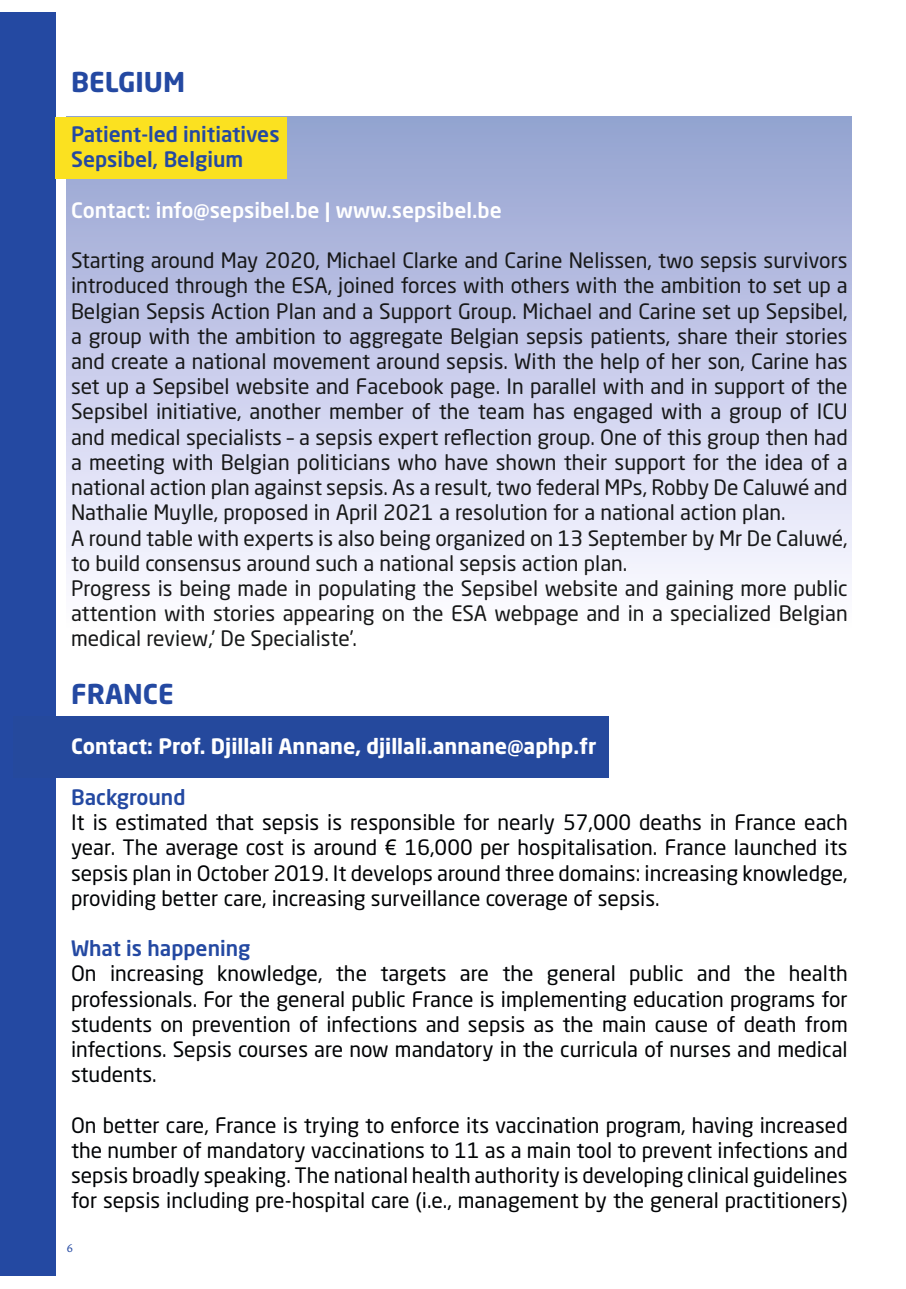
<style>
.page{position:relative;width:906px;height:1289px;background:#fff}
.page>*{position:absolute;margin:0;border:0;box-sizing:border-box;transform-origin:0 0}
.t1{font:700 27px "Neo Sans W1 G";color:#2449a2}
.t2{font:21px/25.2px "Neo Sans W1 G";color:#171818;text-align:justify}
.t3{font:21px/25.2px "Neo Sans W1 G";color:#010305;text-align:justify}
.t4{font:500 21px "Neo Sans W1 G";color:#2449a2}
.t5{font:700 21px "Neo Sans W1 G";color:#fff}
.t6{font:500 21px "Neo Sans W1 G";color:#fff}
.t7{font:13.5px "Alegreya";color:#2449a2}
</style>
<div class="page">
<div style="left:0;top:13px;width:55px;height:1263px;background:#2449a2"></div>
<div style="left:67px;top:117px;width:785px;height:510px;background:linear-gradient(to bottom,#93a0d1,#fffdff)"></div>
<div style="left:55px;top:117px;width:232px;height:62px;background:#fbe120"></div>
<div style="left:13px;top:715px;width:595px;height:62px;background:#25499d"></div>
<p class="t1" style="left:71px;top:64px;width:116px">BELGIUM</p>
<p class="t4" style="left:71px;top:121px;width:210px">Patient-led initiatives</p>
<p class="t4" style="left:71px;top:146px;width:174px">Sepsibel, Belgium</p>
<p class="t6" style="left:71px;top:197px;width:432px">Contact: info@sepsibel.be | www.sepsibel.be</p>
<p class="t2" style="left:71px;top:247px;width:778px">Starting around May 2020, Michael Clarke and Carine Nelissen, two sepsis survivors introduced through the ESA, joined forces with others with the ambition to set up a Belgian Sepsis Action Plan and a Support Group. Michael and Carine set up Sepsibel, a group with the ambition to aggregate Belgian sepsis patients, share their stories and create a national movement around sepsis. With the help of her son, Carine has set up a Sepsibel website and Facebook page. In parallel with and in support of the Sepsibel initiative, another member of the team has engaged with a group of ICU and medical specialists – a sepsis expert reflection group. One of this group then had a meeting with Belgian politicians who have shown their support for the idea of a national action plan against sepsis. As a result, two federal MPs, Robby De Caluwé and Nathalie Muylle, proposed in April 2021 a resolution for a national action plan.</p>
<p class="t2" style="left:71px;top:525px;width:778px">A round table with experts is also being organized on 13 September by Mr De Caluwé, to build consensus around such a national sepsis action plan.</p>
<p class="t2" style="left:71px;top:575px;width:778px">Progress is being made in populating the Sepsibel website and gaining more public attention with stories appearing on the ESA webpage and in a specialized Belgian medical review,’ De Specialiste’.</p>
<p class="t1" style="left:71px;top:676px;width:104px">FRANCE</p>
<p class="t5" style="left:71px;top:733px;width:527px">Contact: Prof. Djillali Annane, djillali.annane@aphp.fr</p>
<p class="t4" style="left:71px;top:783px;width:116px">Background</p>
<p class="t3" style="left:71px;top:809px;width:778px">It is estimated that sepsis is responsible for nearly 57,000 deaths in France each year. The average cost is around € 16,000 per hospitalisation. France launched its sepsis plan in October 2019. It develops around three domains: increasing knowledge, providing better care, increasing surveillance coverage of sepsis.</p>
<p class="t4" style="left:71px;top:935px;width:181px">What is happening</p>
<p class="t3" style="left:71px;top:960px;width:778px">On increasing knowledge, the targets are the general public and the health professionals. For the general public France is implementing education programs for students on prevention of infections and sepsis as the main cause of death from infections. Sepsis courses are now mandatory in the curricula of nurses and medical students.</p>
<p class="t3" style="left:71px;top:1111px;width:778px">On better care, France is trying to enforce its vaccination program, having increased the number of mandatory vaccinations to 11 as a main tool to prevent infections and sepsis broadly speaking. The national health authority is developing clinical guidelines for sepsis including pre-hospital care (i.e., management by the general practitioners)</p>
<p class="t7" style="left:67px;top:1239px;width:8px">6</p>
</div>
